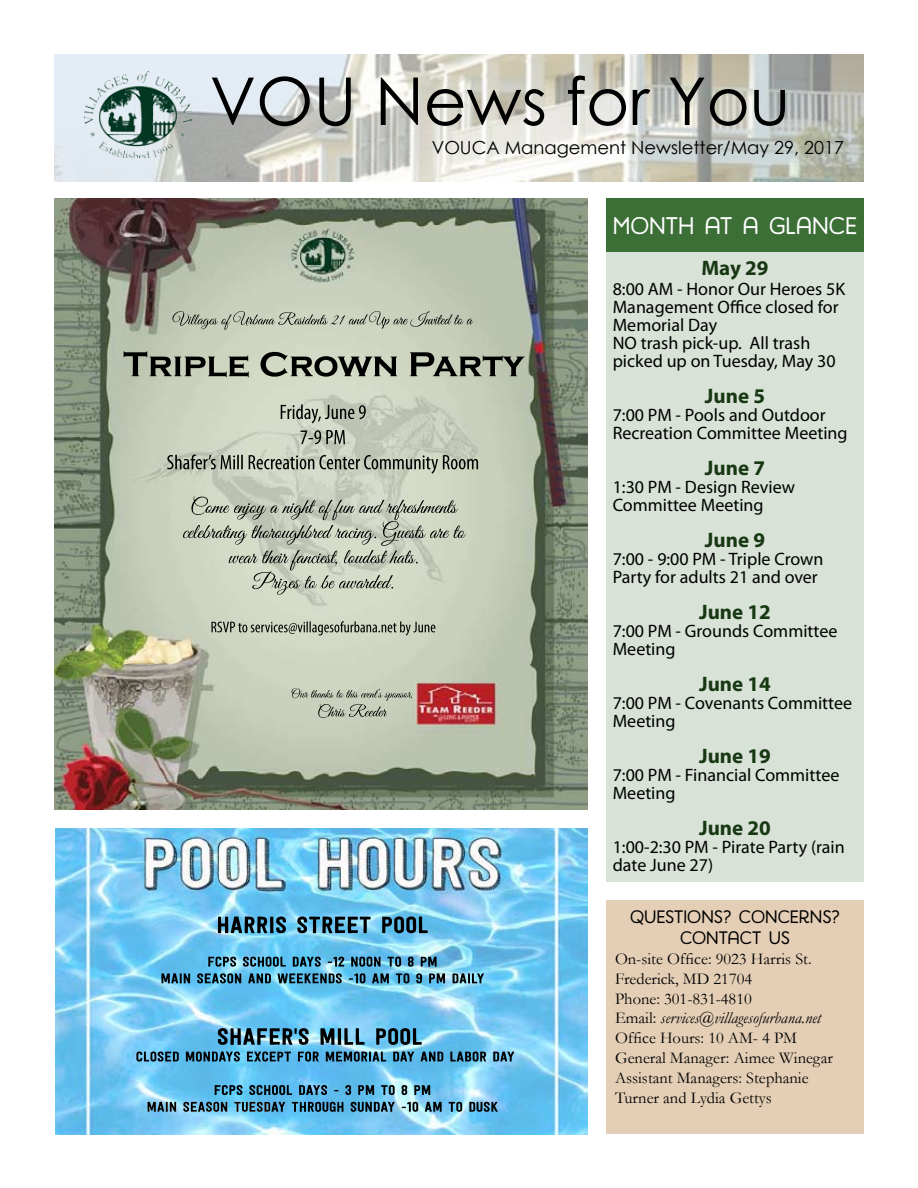
<style>
.page{position:relative;width:918px;height:1188px;background:#fff}
.page>*{position:absolute;margin:0;border:0;box-sizing:border-box;transform-origin:0 0}
.t1{font:66px "Century Gothic";color:#000}
.t2{font:25.5px "Harman Retro";color:#fff}
.t3{font:24px "Harman Retro";color:#fff}
.t4{font:700 21px "Myriad Pro";color:#183813}
.t5{font:18px/18px "Myriad Pro";color:#000}
.t6{font:18px "Century Gothic";color:#000}
.t7{font:18px/21.6px "Harman Retro";color:#000;text-align:center}
.t8{font:16.5px/19.8px "Garamond";color:#000}
.s1{font-style:italic}
</style>
<div class="page">
<div style="left:606px;top:900px;width:258px;height:234px;background:#e4cfb6"></div>
<div style="left:606px;top:198px;width:258px;height:54px;background:#3c6f36"></div>
<img style="left:54px;top:54px;width:810px;height:127px">
<img style="left:84px;top:71px;width:107px;height:87px">
<img style="left:54px;top:198px;width:534px;height:612px">
<img style="left:55px;top:828px;width:533px;height:306px">
<div style="left:606px;top:252px;width:258px;height:630px;background:#d8e2d7"></div>
<h1 class="t1" style="left:210px;top:55px;width:582px">VOU News for You</h1>
<p class="t6" style="left:432px;top:134px;width:414px">VOUCA Management Newsletter/May 29, 2017</p>
<h2 class="t2" style="left:616px;top:211px;width:239px">WEEK AT A GLANCE</h2>
<h3 class="t3" style="left:613px;top:212px;width:246px">MONTH AT A GLANCE</h3>
<p class="t4" style="left:701px;top:254px;width:69px">May 29</p>
<p class="t5" style="left:613px;top:279px;width:234px">8:00 AM - Honor Our Heroes 5K<br>Management Office closed for<br>Memorial Day<br>NO trash pick-up. All trash picked up on Tuesday, May 30</p>
<p class="t4" style="left:705px;top:382px;width:62px">June 5</p>
<p class="t5" style="left:613px;top:405px;width:236px">7:00 PM - Pools and Outdoor<br>Recreation Committee Meeting</p>
<p class="t4" style="left:705px;top:454px;width:62px">June 7</p>
<p class="t5" style="left:613px;top:477px;width:184px">1:30 PM - Design Review<br>Committee Meeting</p>
<p class="t4" style="left:705px;top:526px;width:62px">June 9</p>
<p class="t5" style="left:613px;top:549px;width:212px">7:00 - 9:00 PM - Triple Crown<br>Party for adults 21 and over</p>
<p class="t4" style="left:699px;top:598px;width:73px">June 12</p>
<p class="t5" style="left:613px;top:621px;width:226px">7:00 PM - Grounds Committee<br>Meeting</p>
<p class="t4" style="left:699px;top:670px;width:73px">June 14</p>
<p class="t5" style="left:613px;top:693px;width:241px">7:00 PM - Covenants Committee<br>Meeting</p>
<p class="t4" style="left:699px;top:742px;width:73px">June 19</p>
<p class="t5" style="left:613px;top:765px;width:228px">7:00 PM - Financial Committee<br>Meeting</p>
<p class="t4" style="left:699px;top:814px;width:73px">June 20</p>
<p class="t5" style="left:613px;top:837px;width:234px">1:00-2:30 PM - Pirate Party (rain date June 27)</p>
<p class="t7" style="left:630px;top:906px;width:211px">QUESTIONS? CONCERNS?<br>CONTACT US</p>
<p class="t8" style="left:615px;top:948px;width:219px">On-site Office: 9023 Harris St.<br>Frederick, MD 21704<br>Phone: 301-831-4810<br>Email: <span class="s1">services@villagesofurbana.net<br></span>Office Hours: 10 AM- 4 PM<br>General Manager: Aimee Winegar<br>Assistant Managers: Stephanie<br>Turner and Lydia Gettys</p>
</div>
